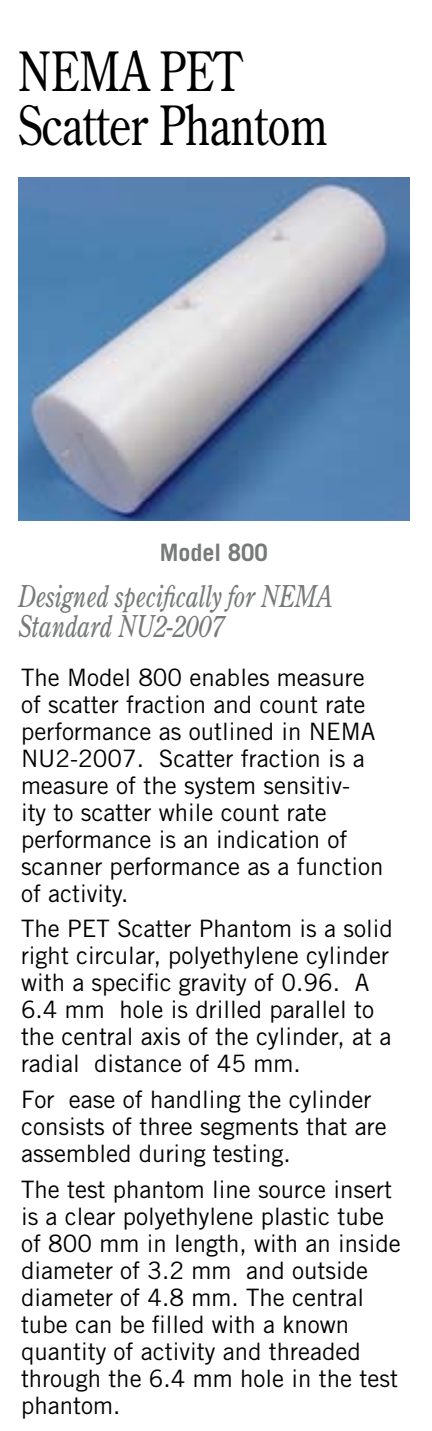
<style>
.page{position:relative;width:432px;height:1431px;background:#fff}
.page>*{position:absolute;margin:0;border:0;box-sizing:border-box;transform-origin:0 0}
.t1{font:54px/54px "Century Old Style";color:#000;scale:.8 1}
.t2{font:italic 30px/30px "Century Old Style";color:#787a7a;scale:.8 1}
.t3{font:24px/27px "Trade Gothic";color:#000}
.t4{font:700 24px "Trade Gothic";color:#787a7a}
.s1{color:#fff}
</style>
<div class="page">
<img style="left:18px;top:178px;width:392px;height:342px">
<h1 class="t1" style="left:18px;top:43px;width:488px">NEMA PET<br>Scatter Phantom <span class="s1">800</span></h1>
<p class="t4" style="left:160px;top:537px;width:110px">Model 800</p>
<p class="t2" style="left:18px;top:581px;width:394px">Designed specifi cally for NEMA<br>Standard NU2-2007</p>
<p class="t3" style="left:21px;top:663px;width:364px">The Model 800 enables measure of scatter fraction and count rate performance as outlined in NEMA<br>NU2-2007. Scatter fraction is a measure of the system sensitiv-<br>ity to scatter while count rate performance is an indication of scanner performance as a function of activity.</p>
<p class="t3" style="left:21px;top:915px;width:373px">The PET Scatter Phantom is a solid right circular, polyethylene cylinder with a specific gravity of 0.96. A 6.4 mm hole is drilled parallel to the central axis of the cylinder, at a radial distance of 45 mm.</p>
<p class="t3" style="left:21px;top:1086px;width:367px">For ease of handling the cylinder consists of three segments that are assembled during testing.</p>
<p class="t3" style="left:21px;top:1175px;width:381px">The test phantom line source insert is a clear polyethylene plastic tube of 800 mm in length, with an inside diameter of 3.2 mm and outside diameter of 4.8 mm. The central tube can be filled with a known quantity of activity and threaded through the 6.4 mm hole in the test phantom.</p>
</div>
